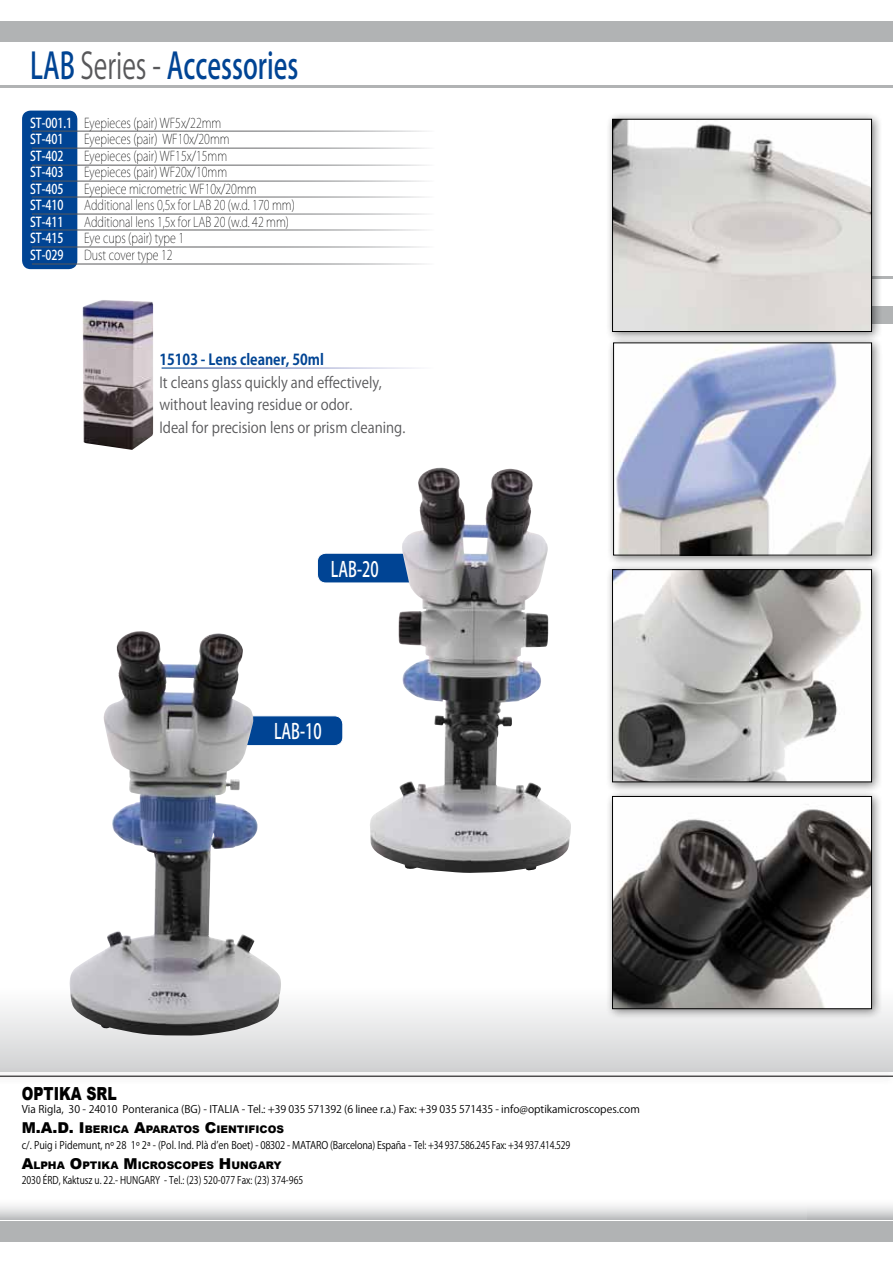
<style>
.page{position:relative;width:893px;height:1263px;background:#fff}
.page>*{position:absolute;margin:0;border:0;box-sizing:border-box;transform-origin:0 0}
.t1{font:500 36px "Koz Go Pro";color:#004494;scale:.7 1}
.t2{font:500 21px "Koz Go Pro";color:#fff;scale:.7 1}
.t3{font:900 18px "Arial";color:#000;scale:.78 1}
.t4{font:15px/22.5px "Koz Go Pro";color:#58585a;scale:.9 1}
.t5{font:700 15px "Koz Go Pro";color:#004494;scale:.9 1}
.t6{font:200 13.5px/16.5px "Koz Go Pro";color:#000;scale:.8 1}
.t7{font:500 13.5px "Koz Go Pro";color:#fff;scale:.8 1}
.t8{font:10.5px "Koz Go Pro";letter-spacing:-.02em;color:#000;scale:.89 1}
.t9{font:10.5px "Koz Go Pro";color:#000}
.t10{font:900 10.5px "Arial";color:#000}
.t11{font:10.5px "Koz Go Pro";color:#000;scale:.83 1}
.s1{font-weight:400;color:#58585a}
.s2{font-weight:500;color:#fff}
.s3{font-size:15px}
</style>
<div class="page">
<hr style="left:808px;top:276px;width:85px;height:2px;background:#b1b3b4">
<div style="left:808px;top:306px;width:85px;height:17px;background:#b1b3b4"></div>
<svg style="left:0;top:1205px;width:893px;height:14px;background:#dbdbdc"></svg>
<hr style="left:0;top:21px;width:893px;height:2px;background:#b1b3b4">
<div style="left:0;top:25px;width:893px;height:17px;background:#b1b3b4"></div>
<div style="left:0;top:1221px;width:893px;height:17px;background:#b1b3b4"></div>
<hr style="left:0;top:1240px;width:893px;height:2px;background:#b1b3b4">
<div style="left:0;top:1067px;width:893px;height:19px;background:#000;opacity:.5"></div>
<hr style="left:0;top:1076px;width:893px;height:1px;background:#000">
<hr style="left:0;top:85px;width:893px;height:2px;background:#b1b3b4">
<div style="left:0;top:988px;width:893px;height:83px;background:linear-gradient(to bottom,#fff,#d1d2d3)"></div>
<div style="left:22px;top:111px;width:55px;height:158px;background:#004494;border-radius:9px"></div>
<div style="left:605px;top:789px;width:278px;height:231px;background:#000;opacity:.5"></div>
<img style="left:614px;top:798px;width:256px;height:209px">
<div style="left:612px;top:796px;width:260px;height:213px;border:1px solid #000"></div>
<div style="left:605px;top:563px;width:278px;height:230px;background:#000;opacity:.5"></div>
<img style="left:614px;top:571px;width:256px;height:209px">
<div style="left:612px;top:569px;width:260px;height:213px;border:1px solid #000"></div>
<div style="left:606px;top:336px;width:277px;height:230px;background:#000;opacity:.5"></div>
<img style="left:615px;top:345px;width:255px;height:208px">
<div style="left:613px;top:343px;width:259px;height:212px;border:1px solid #000"></div>
<div style="left:605px;top:112px;width:278px;height:231px;background:#000;opacity:.5"></div>
<img style="left:614px;top:121px;width:256px;height:209px">
<div style="left:612px;top:119px;width:260px;height:213px;border:1px solid #000"></div>
<hr style="left:32px;top:131px;width:402px;height:1px;background:#fff">
<hr style="left:32px;top:148px;width:402px;height:1px;background:#fff">
<hr style="left:32px;top:165px;width:402px;height:1px;background:#fff">
<hr style="left:32px;top:181px;width:402px;height:1px;background:#fff">
<hr style="left:32px;top:197px;width:402px;height:1px;background:#fff">
<hr style="left:32px;top:214px;width:402px;height:1px;background:#fff">
<hr style="left:32px;top:230px;width:402px;height:1px;background:#fff">
<hr style="left:32px;top:247px;width:402px;height:1px;background:#fff">
<hr style="left:32px;top:264px;width:402px;height:1px;background:#fff">
<div style="left:239px;top:716px;width:104px;height:30px;background:#004494;border-radius:9px"></div>
<div style="left:239px;top:715px;width:104px;height:31px;border:1px solid #fff;border-radius:9px"></div>
<div style="left:317px;top:553px;width:104px;height:30px;background:#004494;border-radius:9px"></div>
<div style="left:317px;top:553px;width:104px;height:30px;border:1px solid #fff;border-radius:9px"></div>
<img style="left:68px;top:631px;width:213px;height:405px">
<img style="left:369px;top:468px;width:202px;height:405px">
<img style="left:83px;top:300px;width:70px;height:150px">
<h1 class="t1" style="left:30px;top:43px;width:385px">LAB <span class="s1">Series -</span> Accessories</h1>
<p class="t6" style="left:30px;top:115px;width:241px"><span class="s2">ST-001.1</span> Eyepieces (pair) WF5x/22mm<br><span class="s2">ST-401</span></p>
<p class="t6" style="left:84px;top:131px;width:183px">Eyepieces (pair) WF10x/20mm</p>
<p class="t7" style="left:30px;top:147px;width:43px">ST-402</p>
<p class="t6" style="left:84px;top:148px;width:180px">Eyepieces (pair) WF15x/15mm</p>
<p class="t7" style="left:30px;top:164px;width:43px">ST-403</p>
<p class="t6" style="left:84px;top:164px;width:180px">Eyepieces (pair) WF20x/10mm</p>
<p class="t7" style="left:30px;top:180px;width:43px">ST-405</p>
<p class="t6" style="left:84px;top:181px;width:217px">Eyepiece micrometric WF10x/20mm</p>
<p class="t7" style="left:30px;top:197px;width:43px">ST-410</p>
<p class="t6" style="left:84px;top:197px;width:265px">Additional lens 0,5x for LAB 20 (w.d. 170 mm)</p>
<p class="t7" style="left:30px;top:213px;width:43px">ST-411</p>
<p class="t6" style="left:84px;top:214px;width:258px">Additional lens 1,5x for LAB 20 (w.d. 42 mm)</p>
<p class="t7" style="left:30px;top:230px;width:43px">ST-415</p>
<p class="t6" style="left:84px;top:230px;width:127px">Eye cups (pair) type 1</p>
<p class="t7" style="left:30px;top:246px;width:43px">ST-029</p>
<p class="t6" style="left:84px;top:247px;width:112px">Dust cover type 12</p>
<p class="t5" style="left:159px;top:350px;width:184px">15103 - Lens cleaner, 50ml</p>
<p class="t4" style="left:159px;top:371px;width:275px">It cleans glass quickly and effectively, without leaving residue or odor.<br>Ideal for precision lens or prism cleaning.</p>
<h2 class="t2" style="left:331px;top:556px;width:70px">LAB-20</h2>
<h2 class="t2" style="left:274px;top:718px;width:70px">LAB-10</h2>
<h3 class="t3" style="left:22px;top:1080px;width:123px">OPTIKA srl</h3>
<p class="t9" style="left:22px;top:1102px;width:197px">Via Rigla, 30 - 24010 Ponteranica (BG) - Italia</p>
<p class="t9" style="left:242px;top:1102px;width:400px">- Tel.: +39 035 571392 (6 linee r.a.) Fax: +39 035 571435 - info@optikamicroscopes.com</p>
<p class="t10" style="left:22px;top:1121px;width:264px"><span class="s3">M.A.D.</span> <span class="s3">I</span>BERICA <span class="s3">A</span>PARATOS <span class="s3">C</span>I ENTI FICOS</p>
<p class="t8" style="left:22px;top:1138px;width:618px">c/. Puig i Pidemunt, nº 28 1º 2ª - (Pol. Ind. Plà d’en Boet) - 08302 - MATARO (Barcelona) España - Tel: +34 937.586.245 Fax: +34 937.414.529</p>
<p class="t10" style="left:22px;top:1157px;width:262px"><span class="s3">A</span>LPHA <span class="s3">O</span>PTI KA <span class="s3">M</span>ICROSCOPES <span class="s3">H</span> UNGARY</p>
<p class="t11" style="left:22px;top:1173px;width:341px">2030 ÉRD, Kaktusz u. 22.- HUNGARY - Tel.: (23) 520-077 Fax: (23) 374-965</p>
</div>
